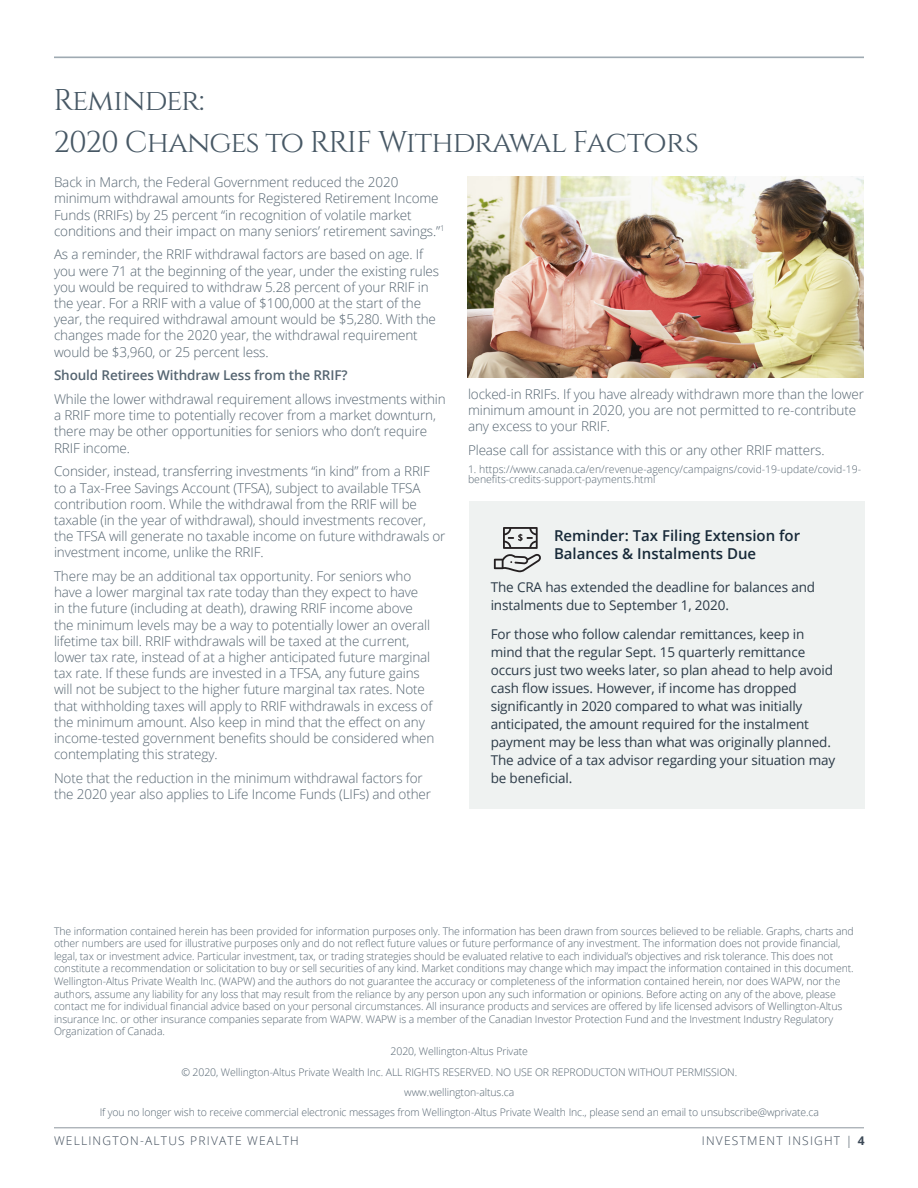
<style>
.page{position:relative;width:918px;height:1188px;background:#fff}
.page>*{position:absolute;margin:0;border:0;box-sizing:border-box;transform-origin:0 0}
.t1{font:30px "Cinzel";letter-spacing:-.03em;color:#475865}
.t2{font:600 15px/18px "Open Sans";color:#172938}
.t3{font:300 13.5px/16.2px "Open Sans";letter-spacing:-.01em;color:#556571}
.Body_text{font:13.5px/18px "Open Sans";letter-spacing:-.01em;color:#2b3a47}
.t4{font:600 13.5px "Open Sans";letter-spacing:-.01em;color:#556571}
.t5{font:300 12px "Open Sans";letter-spacing:.1em;color:#3c4957}
.t6{font:300 10.5px/12.6px "Open Sans";letter-spacing:-.01em;color:#556571}
.s1{font-weight:700}
</style>
<div class="page">
<hr style="left:54px;top:56px;width:810px;height:2px;background:#9faab2">
<hr style="left:54px;top:1128px;width:810px;height:1px;background:#172938">
<img style="left:468px;top:177px;width:396px;height:201px">
<div style="left:469px;top:502px;width:395px;height:307px;background:#eff2f1"></div>
<svg style="left:494px;top:527px;width:47px;height:45px"></svg>
<p class="t1" style="left:54px;top:83px;width:152px">Reminder:</p>
<p class="t1" style="left:54px;top:125px;width:647px">2020 Changes to RRIF Withdrawal Factors</p>
<p class="t3" style="left:54px;top:174px;width:392px">Back in March, the Federal Government reduced the 2020 minimum withdrawal amounts for Registered Retirement Income Funds (RRIFs) by 25 percent “in recognition of volatile market conditions and their impact on many seniors’ retirement savings.”<sup>1</sup></p>
<p class="t3" style="left:54px;top:246px;width:387px">As a reminder, the RRIF withdrawal factors are based on age. If you were 71 at the beginning of the year, under the existing rules you would be required to withdraw 5.28 percent of your RRIF in the year. For a RRIF with a value of $100,000 at the start of the year, the required withdrawal amount would be $5,280. With the changes made for the 2020 year, the withdrawal requirement would be $3,960, or 25 percent less.</p>
<p class="t4" style="left:54px;top:366px;width:295px">Should Retirees Withdraw Less from the RRIF?</p>
<p class="t3" style="left:54px;top:391px;width:393px">While the lower withdrawal requirement allows investments within a RRIF more time to potentially recover from a market downturn, there may be other opportunities for seniors who don’t require RRIF income.</p>
<p class="t3" style="left:54px;top:463px;width:393px">Consider, instead, transferring investments “in kind” from a RRIF to a Tax-Free Savings Account (TFSA), subject to available TFSA contribution room. While the withdrawal from the RRIF will be taxable (in the year of withdrawal), should investments recover, the TFSA will generate no taxable income on future withdrawals or investment income, unlike the RRIF.</p>
<p class="t3" style="left:54px;top:568px;width:382px">There may be an additional tax opportunity. For seniors who have a lower marginal tax rate today than they expect to have<br>in the future (including at death), drawing RRIF income above the minimum levels may be a way to potentially lower an overall lifetime tax bill. RRIF withdrawals will be taxed at the current, lower tax rate, instead of at a higher anticipated future marginal tax rate. If these funds are invested in a TFSA, any future gains will not be subject to the higher future marginal tax rates. Note that withholding taxes will apply to RRIF withdrawals in excess of the minimum amount. Also keep in mind that the effect on any income-tested government benefits should be considered when contemplating this strategy.</p>
<p class="t3" style="left:54px;top:770px;width:379px">Note that the reduction in the minimum withdrawal factors for the 2020 year also applies to Life Income Funds (LIFs) and other</p>
<p class="t3" style="left:468px;top:385px;width:398px">locked-in RRIFs. If you have already withdrawn more than the lower minimum amount in 2020, you are not permitted to re-contribute any excess to your RRIF.</p>
<p class="t3" style="left:468px;top:441px;width:358px">Please call for assistance with this or any other RRIF matters.</p>
<p class="t6" style="left:468px;top:463px;width:395px;line-height:10.5px">1. https://www.canada.ca/en/revenue-agency/campaigns/covid-19-update/covid-19- benefits-credits-support-payments.html</p>
<p class="t2" style="left:554px;top:526px;width:248px">Reminder: Tax Filing Extension for<br>Balances &amp; Instalments Due</p>
<p class="Body_text" style="left:491px;top:578px;width:326px">The CRA has extended the deadline for balances and instalments due to September 1, 2020.</p>
<p class="Body_text" style="left:491px;top:625px;width:346px">For those who follow calendar remittances, keep in mind that the regular Sept. 15 quarterly remittance occurs just two weeks later, so plan ahead to help avoid cash flow issues. However, if income has dropped significantly in 2020 compared to what was initially anticipated, the amount required for the instalment payment may be less than what was originally planned.<br>The advice of a tax advisor regarding your situation may be beneficial.</p>
<p class="t6" style="left:54px;top:924px;width:801px">The information contained herein has been provided for information purposes only. The information has been drawn from sources believed to be reliable. Graphs, charts and other numbers are used for illustrative purposes only and do not reflect future values or future performance of any investment. The information does not provide financial, legal, tax or investment advice. Particular investment, tax, or trading strategies should be evaluated relative to each individual’s objectives and risk tolerance. This does not constitute a recommendation or solicitation to buy or sell securities of any kind. Market conditions may change which may impact the information contained in this document.<br>Wellington-Altus Private Wealth Inc. (WAPW) and the authors do not guarantee the accuracy or completeness of the information contained herein, nor does WAPW, nor the authors, assume any liability for any loss that may result from the reliance by any person upon any such information or opinions. Before acting on any of the above, please contact me for individual financial advice based on your personal circumstances. All insurance products and services are offered by life licensed advisors of Wellington-Altus insurance Inc. or other insurance companies separate from WAPW. WAPW is a member of the Canadian Investor Protection Fund and the Investment Industry Regulatory Organization of Canada.</p>
<p class="t6" style="left:391px;top:1045px;width:139px">2020, Wellington-Altus Private</p>
<p class="t6" style="left:181px;top:1065px;width:557px">© 2020, Wellington-Altus Private Wealth Inc. ALL RIGHTS RESERVED. NO USE OR REPRODUCTON WITHOUT PERMISSION.</p>
<p class="t6" style="left:404px;top:1085px;width:111px">www.wellington-altus.ca</p>
<p class="t6" style="left:100px;top:1105px;width:721px">If you no longer wish to receive commercial electronic messages from Wellington-Altus Private Wealth Inc., please send an email to unsubscribe@wprivate.ca</p>
<p class="t5" style="left:54px;top:1132px;width:246px">WELLINGTON-ALTUS PRIVATE WEALTH</p>
<p class="t5" style="left:702px;top:1132px;width:164px">INVESTMENT INSIGHT | <span class="s1">4</span></p>
</div>
